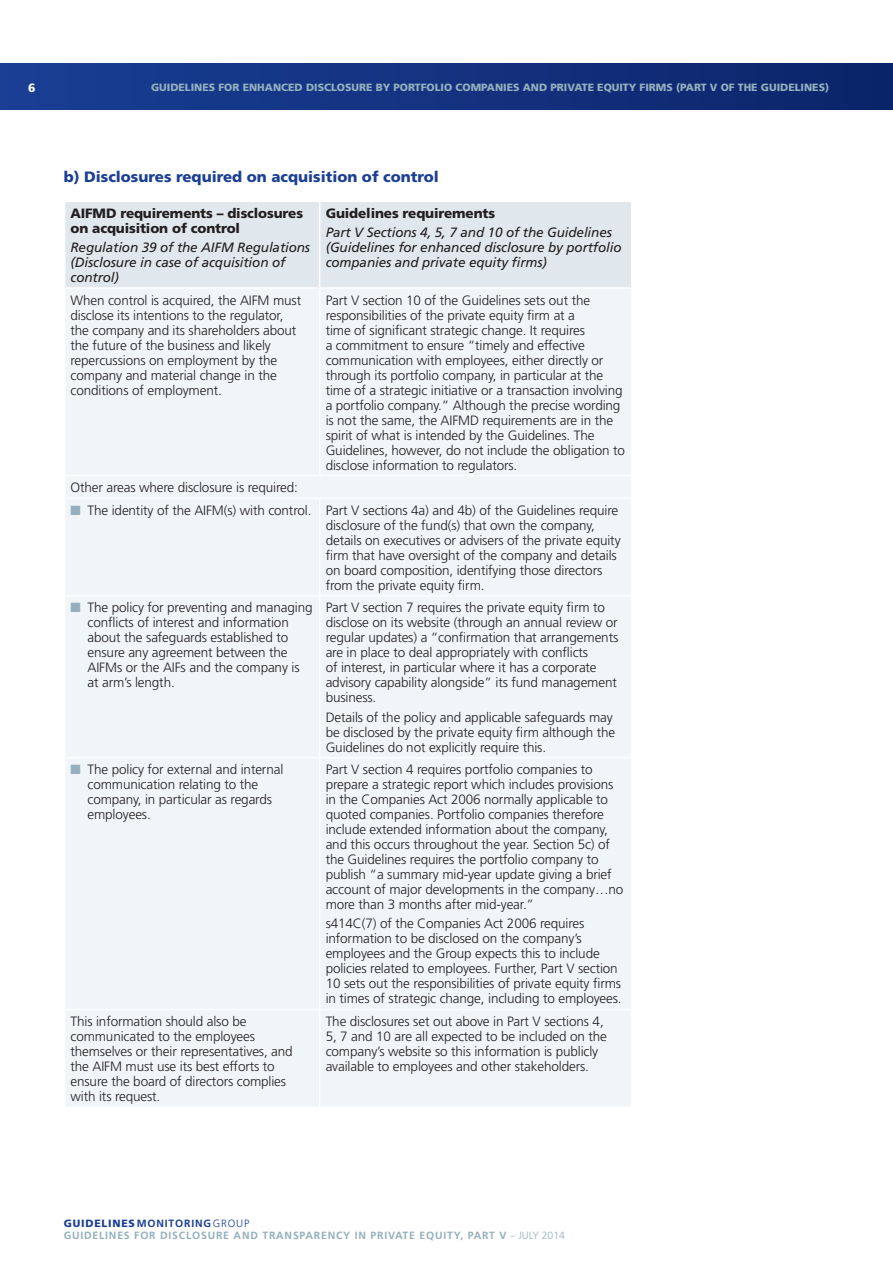
<style>
.page{position:relative;width:893px;height:1263px;background:#fff}
.page>*{position:absolute;margin:0;border:0;box-sizing:border-box;transform-origin:0 0}
.t1{font:900 15px "Frutiger";color:#1b3f94}
.t2{font:300 13.5px/15px "Frutiger";letter-spacing:-.01em;color:#231f20}
.t3{font:italic 13.5px/15px "Frutiger";letter-spacing:-.01em;color:#231f20}
.t4{font:900 13.5px/15px "Frutiger";letter-spacing:-.01em;color:#231f20}
.t5{font:900 12px "Frutiger";color:#fff}
.t6{font:900 10.5px "Frutiger";color:#94afbd}
.t7{font:700 10.5px/12px "Frutiger";letter-spacing:.075em;color:#94afbd}
.s1{color:#94afbd}
.s2{font-weight:900;color:#1b3f94}
.s3{color:#1b3f94}
.s4{font-weight:300;color:#1b3f94}
.s5{font-weight:300}
</style>
<div class="page">
<div style="left:65px;top:202px;width:566px;height:85px;background:#e1e8ed"></div>
<div style="left:65px;top:289px;width:566px;height:817px;background:#f1f5f7"></div>
<hr style="left:319px;top:202px;width:1px;height:85px;background:#fff">
<hr style="left:319px;top:289px;width:1px;height:186px;background:#fff">
<hr style="left:64px;top:475px;width:256px;height:1px;background:#fff">
<hr style="left:320px;top:475px;width:312px;height:1px;background:#fff">
<hr style="left:64px;top:497px;width:256px;height:2px;background:#fff">
<hr style="left:320px;top:497px;width:312px;height:2px;background:#fff">
<hr style="left:319px;top:499px;width:1px;height:96px;background:#fff">
<hr style="left:64px;top:595px;width:256px;height:2px;background:#fff">
<hr style="left:320px;top:595px;width:312px;height:2px;background:#fff">
<hr style="left:319px;top:597px;width:1px;height:160px;background:#fff">
<hr style="left:64px;top:757px;width:256px;height:1px;background:#fff">
<hr style="left:320px;top:757px;width:312px;height:1px;background:#fff">
<hr style="left:319px;top:758px;width:1px;height:251px;background:#fff">
<hr style="left:64px;top:1009px;width:256px;height:1px;background:#fff">
<hr style="left:320px;top:1009px;width:312px;height:1px;background:#fff">
<hr style="left:319px;top:1010px;width:1px;height:96px;background:#fff">
<div style="left:0;top:64px;width:893px;height:45px;background:linear-gradient(to right,#1a3f94,#0d256a)"></div>
<p class="t5" style="left:28px;top:80px;width:9px">6</p>
<p class="t6" style="left:151px;top:81px;width:680px">GUIDELINES FOR ENHANCED DISCLOSURE BY PORTFOLIO COMPANIES AND PRIVATE EQUITY FIRMS (PART V OF THE GUIDELINES)</p>
<p class="t1" style="left:64px;top:167px;width:377px">b) Disclosures required on acquisition of control</p>
<p class="t4" style="left:71px;top:205px;width:234px">AIFMD requirements – disclosures on acquisition of control</p>
<p class="t3" style="left:71px;top:240px;width:241px">Regulation 39 of the AIFM Regulations (Disclosure in case of acquisition of control)</p>
<p class="t4" style="left:326px;top:205px;width:171px">Guidelines requirements</p>
<p class="t3" style="left:326px;top:225px;width:297px">Part V Sections 4, 5, 7 and 10 of the Guidelines (Guidelines for enhanced disclosure by portfolio companies and private equity firms)</p>
<p class="t2" style="left:71px;top:292px;width:232px">When control is acquired, the AIFM must disclose its intentions to the regulator, the company and its shareholders about the future of the business and likely repercussions on employment by the company and material change in the conditions of employment.</p>
<p class="t2" style="left:326px;top:292px;width:301px">Part V section 10 of the Guidelines sets out the responsibilities of the private equity firm at a<br>time of significant strategic change. It requires<br>a commitment to ensure “timely and effective communication with employees, either directly or through its portfolio company, in particular at the time of a strategic initiative or a transaction involving a portfolio company.” Although the precise wording is not the same, the AIFMD requirements are in the spirit of what is intended by the Guidelines. The Guidelines, however, do not include the obligation to disclose information to regulators.</p>
<p class="t2" style="left:71px;top:480px;width:229px">Other areas where disclosure is required:</p>
<p class="t2" style="left:326px;top:503px;width:296px;text-indent:-255px"><span class="s1">■</span> The identity of the AIFM(s) with control. Part V sections 4a) and 4b) of the Guidelines require disclosure of the fund(s) that own the company, details on executives or advisers of the private equity firm that have oversight of the company and details on board composition, identifying those directors from the private equity firm.</p>
<p class="t2" style="left:88px;top:600px;width:227px;text-indent:-17px"><span class="s1">■</span> The policy for preventing and managing conflicts of interest and information about the safeguards established to ensure any agreement between the AIFMs or the AIFs and the company is at arm’s length.</p>
<p class="t2" style="left:326px;top:600px;width:294px">Part V section 7 requires the private equity firm to disclose on its website (through an annual review or regular updates) a “confirmation that arrangements are in place to deal appropriately with conflicts<br>of interest, in particular where it has a corporate advisory capability alongside” its fund management business.</p>
<p class="t2" style="left:326px;top:709px;width:291px">Details of the policy and applicable safeguards may be disclosed by the private equity firm although the<br>Guidelines do not explicitly require this.</p>
<p class="t2" style="left:88px;top:762px;width:198px;text-indent:-17px"><span class="s1">■</span> The policy for external and internal communication relating to the company, in particular as regards employees.</p>
<p class="t2" style="left:326px;top:762px;width:299px">Part V section 4 requires portfolio companies to prepare a strategic report which includes provisions in the Companies Act 2006 normally applicable to quoted companies. Portfolio companies therefore include extended information about the company, and this occurs throughout the year. Section 5c) of the Guidelines requires the portfolio company to publish “a summary mid-year update giving a brief account of major developments in the company…no more than 3 months after mid-year.”</p>
<p class="t2" style="left:326px;top:916px;width:298px">s414C(7) of the Companies Act 2006 requires information to be disclosed on the company’s employees and the Group expects this to include policies related to employees. Further, Part V section 10 sets out the responsibilities of private equity firms in times of strategic change, including to employees.</p>
<p class="t2" style="left:71px;top:1014px;width:224px">This information should also be communicated to the employees themselves or their representatives, and the AIFM must use its best efforts to ensure the board of directors complies with its request.</p>
<p class="t2" style="left:326px;top:1014px;width:283px">The disclosures set out above in Part V sections 4, 5, 7 and 10 are all expected to be included on the company’s website so this information is publicly available to employees and other stakeholders.</p>
<p class="t7" style="left:64px;top:1217px;width:503px"><span class="s2">GUIDELINES</span><span class="s3">MONITORING</span><span class="s4">GROUP<br></span>GUIDELINES FOR DISCLOSURE AND TRANSPARENCY IN PRIVATE EQUITY, PART V <span class="s5">– JULY 2014</span></p>
</div>
